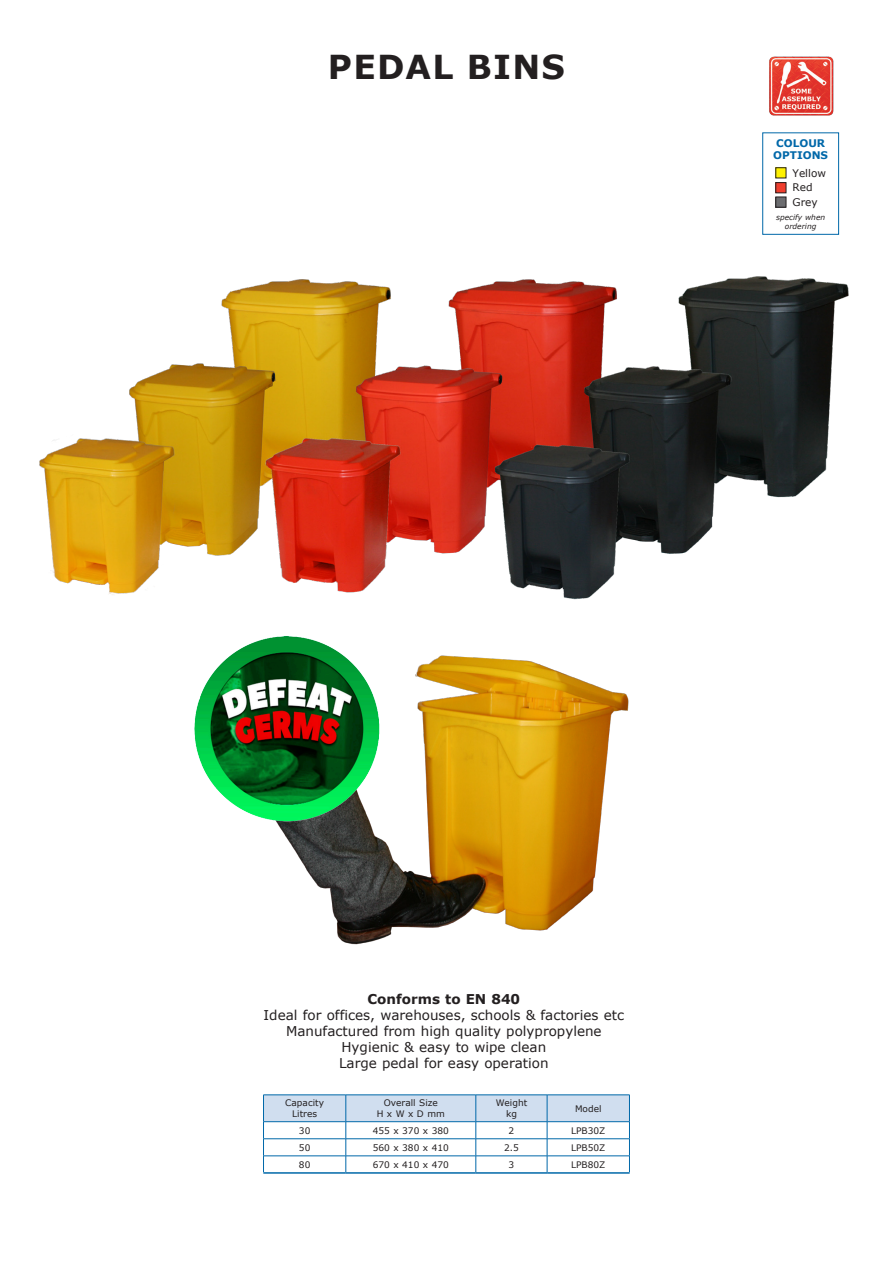
<style>
.page{position:relative;width:893px;height:1263px;background:#fff}
.page>*{position:absolute;margin:0;border:0;box-sizing:border-box;transform-origin:0 0}
.t1{font:700 33px "Verdana";letter-spacing:.035em;color:#231f20}
.t2{font:13.5px "Verdana";color:#231f20}
.t3{font:700 13.5px "Verdana";color:#231f20}
.t4{font:10.5px "Verdana";color:#231f20}
.t5{font:700 10.5px/12.6px "Verdana";color:#0068a9}
.t6{font:9px "Verdana";color:#231f20}
.t7{font:italic 7.5px "Verdana";color:#231f20}
</style>
<div class="page">
<img style="left:39px;top:276px;width:810px;height:324px">
<img style="left:280px;top:655px;width:349px;height:290px">
<img style="left:194px;top:636px;width:192px;height:192px">
<div style="left:762px;top:132px;width:77px;height:103px;background:#fff;border:1px solid #0068a9"></div>
<div style="left:776px;top:168px;width:10px;height:10px;background:#fff101"></div>
<div style="left:776px;top:183px;width:10px;height:10px;background:#ef3e2e"></div>
<div style="left:776px;top:182px;width:10px;height:11px;border:1px solid #231f20"></div>
<div style="left:776px;top:197px;width:10px;height:10px;background:#6c6d70"></div>
<div style="left:776px;top:197px;width:10px;height:10px;border:1px solid #231f20"></div>
<hr style="left:263px;top:1094px;width:83px;height:1px;background:#0068a9">
<hr style="left:346px;top:1094px;width:130px;height:1px;background:#0068a9">
<hr style="left:476px;top:1094px;width:71px;height:1px;background:#0068a9">
<hr style="left:547px;top:1094px;width:83px;height:1px;background:#0068a9">
<svg style="left:263px;top:1095px;width:367px;height:77px"></svg>
<hr style="left:263px;top:1172px;width:83px;height:2px;background:#0068a9">
<hr style="left:346px;top:1172px;width:130px;height:2px;background:#0068a9">
<hr style="left:476px;top:1172px;width:71px;height:2px;background:#0068a9">
<hr style="left:547px;top:1172px;width:83px;height:2px;background:#0068a9">
<img style="left:769px;top:56px;width:65px;height:60px">
<p class="t1" style="left:328px;top:44px;width:238px">PEDAL BINS</p>
<p class="t5" style="left:773px;top:137px;width:56px">COLOUR<br>OPTIONS</p>
<p class="t4" style="left:793px;top:165px;width:35px">Yellow</p>
<p class="t4" style="left:793px;top:180px;width:22px">Red</p>
<p class="t4" style="left:793px;top:195px;width:27px">Grey</p>
<p class="t7" style="left:776px;top:212px;width:51px">specify when</p>
<p class="t7" style="left:785px;top:221px;width:33px">ordering</p>
<p class="t3" style="left:367px;top:989px;width:154px">Conforms to EN 840</p>
<p class="t2" style="left:264px;top:1005px;width:362px">Ideal for offices, warehouses, schools &amp; factories etc</p>
<p class="t2" style="left:286px;top:1022px;width:317px">Manufactured from high quality polypropylene</p>
<p class="t2" style="left:341px;top:1038px;width:206px">Hygienic &amp; easy to wipe clean</p>
<p class="t2" style="left:339px;top:1054px;width:211px">Large pedal for easy operation</p>
<p class="t6" style="left:285px;top:1097px;width:40px">Capacity</p>
<p class="t6" style="left:292px;top:1108px;width:26px">Litres</p>
<p class="t6" style="left:384px;top:1097px;width:56px">Overall Size</p>
<p class="t6" style="left:377px;top:1108px;width:70px">H x W x D mm</p>
<p class="t6" style="left:496px;top:1097px;width:33px">Weight</p>
<p class="t6" style="left:506px;top:1108px;width:12px">kg</p>
<p class="t6" style="left:575px;top:1102px;width:28px">Model</p>
<p class="t6" style="left:299px;top:1124px;width:13px">30</p>
<p class="t6" style="left:373px;top:1124px;width:78px">455 x 370 x 380</p>
<p class="t6" style="left:509px;top:1124px;width:7px">2</p>
<p class="t6" style="left:571px;top:1124px;width:36px">LPB30Z</p>
<p class="t6" style="left:299px;top:1141px;width:13px">50</p>
<p class="t6" style="left:373px;top:1141px;width:78px">560 x 380 x 410</p>
<p class="t6" style="left:504px;top:1141px;width:16px">2.5</p>
<p class="t6" style="left:571px;top:1141px;width:36px">LPB50Z</p>
<p class="t6" style="left:299px;top:1158px;width:13px">80</p>
<p class="t6" style="left:373px;top:1158px;width:78px">670 x 410 x 470</p>
<p class="t6" style="left:509px;top:1158px;width:7px">3</p>
<p class="t6" style="left:571px;top:1158px;width:36px">LPB80Z</p>
</div>
